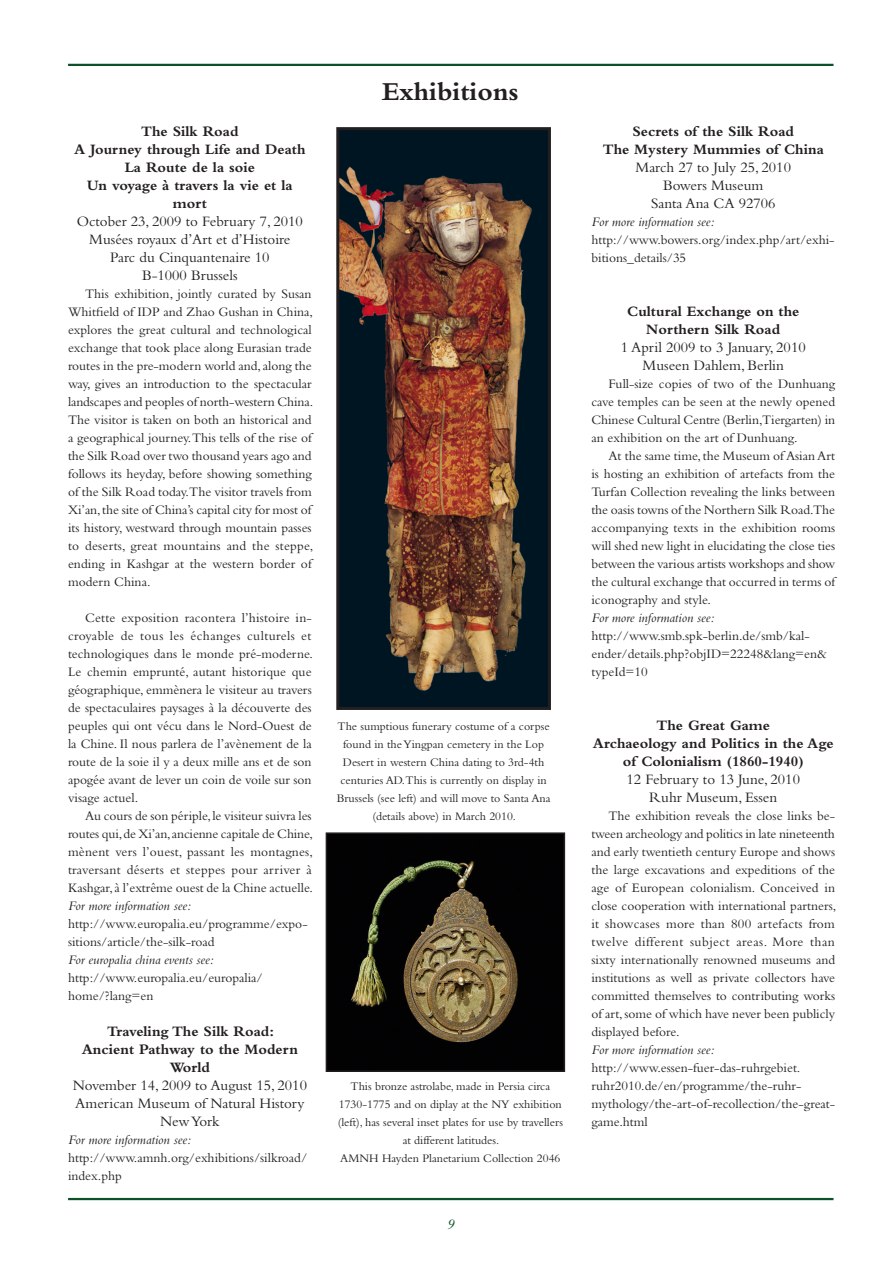
<style>
.page{position:relative;width:893px;height:1263px;background:#fff}
.page>*{position:absolute;margin:0;border:0;box-sizing:border-box;transform-origin:0 0}
.t1{font:700 27px "Bembo";color:#231f20}
.t2{font:15px/18px "Bembo";color:#231f20;text-align:center}
.t3{font:700 15px/18px "Bembo";color:#231f20;text-align:center}
.t4{font:italic 15px "Bembo";color:#0d512b}
.t5{font:13.5px/18px "Bembo";color:#231f20}
.t6{font:italic 13.5px "Bembo";color:#231f20}
.t7{font:12px/18px "Bembo";color:#231f20;text-align:center}
</style>
<div class="page">
<hr style="left:68px;top:1198px;width:765px;height:2px;background:#0d512b">
<hr style="left:68px;top:64px;width:765px;height:2px;background:#0d512b">
<img style="left:329px;top:835px;width:233px;height:234px">
<div style="left:326px;top:832px;width:239px;height:240px;border:2px solid #231f20"></div>
<img style="left:340px;top:131px;width:207px;height:575px">
<div style="left:336px;top:127px;width:215px;height:583px;border:3px solid #231f20"></div>
<p class="t3" style="left:74px;top:122px;width:233px">The Silk Road<br>A Journey through Life and Death<br>La Route de la soie<br>Un voyage à travers la vie et la mort</p>
<p class="t2" style="left:77px;top:212px;width:228px">October 23, 2009 to February 7, 2010<br>Musées royaux d’Art et d’Histoire<br>Parc du Cinquantenaire 10<br>B-1000 Brussels</p>
<p class="t5" style="left:68px;top:284px;width:247px;text-indent:17px">This exhibition, jointly curated by Susan Whitfield of IDP and Zhao Gushan in China, explores the great cultural and technological exchange that took place along Eurasian trade routes in the pre-modern world and, along the way, gives an introduction to the spectacular landscapes and peoples of north-western China.<br>The visitor is taken on both an historical and a geographical journey.This tells of the rise of the Silk Road over two thousand years ago and follows its heyday, before showing something of the Silk Road today.The visitor travels from Xi’an, the site of China’s capital city for most of its history, westward through mountain passes to deserts, great mountains and the steppe, ending in Kashgar at the western border of modern China.</p>
<p class="t5" style="left:68px;top:608px;width:247px;text-align:justify;text-indent:17px">Cette exposition racontera l’histoire in&shy;croyable de tous les échanges culturels et technologiques dans le monde pré-moderne.<br>Le chemin emprunté, autant historique que géographique, emmènera le visiteur au travers de spectaculaires paysages à la découverte des peuples qui ont vécu dans le Nord-Ouest de la Chine. Il nous parlera de l’avènement de la route de la soie il y a deux mille ans et de son apogée avant de lever un coin de voile sur son visage actuel.</p>
<p class="t5" style="left:68px;top:806px;width:246px;text-align:justify;text-indent:17px">Au cours de son périple, le visiteur suivra les routes qui, de Xi’an, ancienne capitale de Chine, mènent vers l’ouest, passant les montagnes, traversant déserts et steppes pour arriver à Kashgar, à l’extrême ouest de la Chine actuelle.</p>
<p class="t6" style="left:68px;top:897px;width:125px">For more information see:</p>
<p class="t5" style="left:68px;top:914px;width:241px">http://www.europalia.eu/programme/expo&shy;sitions/article/the-silk-road</p>
<p class="t6" style="left:68px;top:951px;width:147px">For europalia china events see:</p>
<p class="t5" style="left:68px;top:968px;width:196px">http://www.europalia.eu/europalia/ home/?lang=en</p>
<p class="t3" style="left:82px;top:1022px;width:218px">Traveling The Silk Road:<br>Ancient Pathway to the Modern<br>World</p>
<p class="t2" style="left:73px;top:1076px;width:236px">November 14, 2009 to August 15, 2010<br>American Museum of Natural History<br>New York</p>
<p class="t6" style="left:68px;top:1132px;width:125px">For more information see:</p>
<p class="t5" style="left:68px;top:1148px;width:241px">http://www.amnh.org/exhibitions/silkroad/ index.php</p>
<h1 class="t1" style="left:382px;top:76px;width:138px">Exhibitions</h1>
<p class="t7" style="left:337px;top:717px;width:215px">The sumptious funerary costume of a corpse found in the Yingpan cemetery in the Lop Desert in western China dating to 3rd-4th centuries AD.This is currently on display in Brussels (see left) and will move to Santa Ana (details above) in March 2010.</p>
<p class="t7" style="left:338px;top:1077px;width:227px">This bronze astrolabe, made in Persia circa 1730-1775 and on diplay at the NY exhibition (left), has several inset plates for use by travellers at different latitudes.<br>AMNH Hayden Planetarium Collection 2046</p>
<p class="t4" style="left:447px;top:1215px;width:9px">9</p>
<p class="t3" style="left:603px;top:122px;width:223px">Secrets of the Silk Road<br>The Mystery Mummies of China</p>
<p class="t2" style="left:636px;top:158px;width:157px">March 27 to July 25, 2010<br>Bowers Museum<br>Santa Ana CA 92706</p>
<p class="t6" style="left:591px;top:214px;width:125px">For more information see:</p>
<p class="t5" style="left:591px;top:230px;width:245px">http://www.bowers.org/index.php/art/exhi&shy;bitions_details/35</p>
<p class="t3" style="left:627px;top:302px;width:174px">Cultural Exchange on the<br>Northern Silk Road</p>
<p class="t2" style="left:621px;top:338px;width:186px">1 April 2009 to 3 January, 2010<br>Museen Dahlem, Berlin</p>
<p class="t5" style="left:591px;top:374px;width:245px;text-align:justify;text-indent:17px">Full-size copies of two of the Dunhuang cave temples can be seen at the newly opened Chinese Cultural Centre (Berlin,Tiergarten) in an exhibition on the art of Dunhuang.</p>
<p class="t5" style="left:591px;top:446px;width:245px;text-align:justify;text-indent:17px">At the same time, the Museum of Asian Art is hosting an exhibition of artefacts from the Turfan Collection revealing the links between the oasis towns of the Northern Silk Road.The accompanying texts in the exhibition rooms will shed new light in elucidating the close ties between the various artists workshops and show the cultural exchange that occurred in terms of iconography and style.</p>
<p class="t6" style="left:591px;top:610px;width:125px">For more information see:</p>
<p class="t5" style="left:591px;top:626px;width:237px">http://www.smb.spk-berlin.de/smb/kal&shy;ender/details.php?objID=22248&amp;lang=en&amp; typeId=10</p>
<p class="t3" style="left:593px;top:716px;width:242px">The Great Game<br>Archaeology and Politics in the Age of Colonialism (1860-1940)</p>
<p class="t2" style="left:627px;top:770px;width:175px">12 February to 13 June, 2010<br>Ruhr Museum, Essen</p>
<p class="t5" style="left:591px;top:806px;width:247px;text-align:justify;text-indent:17px">The exhibition reveals the close links be&shy;tween archeology and politics in late nineteenth and early twentieth century Europe and shows the large excavations and expeditions of the age of European colonialism. Conceived in close cooperation with international partners, it showcases more than 800 artefacts from twelve different subject areas. More than sixty internationally renowned museums and institutions as well as private collectors have committed themselves to contributing works of art, some of which have never been publicly displayed before.</p>
<p class="t6" style="left:591px;top:1042px;width:125px">For more information see:</p>
<p class="t5" style="left:591px;top:1058px;width:245px">http://www.essen-fuer-das-ruhrgebiet. ruhr2010.de/en/programme/the-ruhr&shy;mythology/the-art-of-recollection/the-great&shy;game.html</p>
</div>
